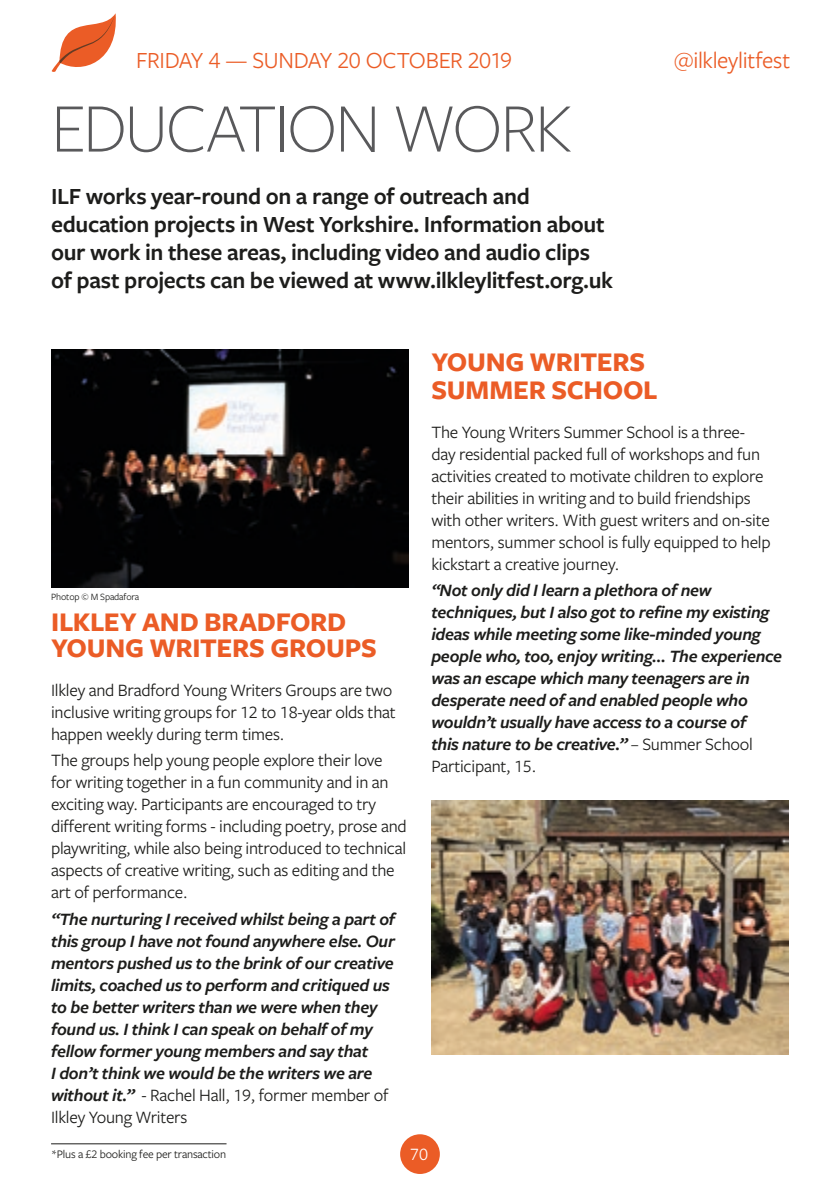
<style>
.page{position:relative;width:840px;height:1191px;background:#fff}
.page>*{position:absolute;margin:0;border:0;box-sizing:border-box;transform-origin:0 0}
.t1{font:300 72px "Freight Sans Pro";letter-spacing:-.03em;color:#59595b}
.t2{font:700 28px/26px "Freight Sans Pro";letter-spacing:-.01em;color:#eb5c26}
.t3{font:600 24px/28px "Freight Sans Pro";letter-spacing:-.015em;color:#1d1d1b}
.t4{font:24px "Freight Sans Pro";letter-spacing:-.015em;color:#eb5c26}
.t5{font:18px/22px "Freight Sans Pro";letter-spacing:-.015em;color:#1d1d1b}
.t6{font:italic 600 18px/22px "Freight Sans Pro";letter-spacing:-.015em;color:#1d1d1b}
.t7{font:18px "Freight Sans Pro";color:#fff}
.t8{font:12px "Freight Sans Pro";letter-spacing:-.015em;color:#1d1d1b}
.t9{font:10px "Freight Sans Pro";letter-spacing:-.015em;color:#1d1d1b}
.s1{font-weight:400;font-style:normal}
</style>
<div class="page">
<img style="left:51px;top:349px;width:357px;height:239px">
<img style="left:431px;top:801px;width:357px;height:253px">
<hr style="left:51px;top:1143px;width:175px;height:1px;background:#1d1d1b">
<svg style="left:51px;top:13px;width:65px;height:59px"></svg>
<div style="left:400px;top:1134px;width:39px;height:40px;background:#eb5c26;border-radius:50%"></div>
<h3 class="t4" style="left:136px;top:44px;width:377px">FRIDAY 4 — SUNDAY 20 OCTOBER 2019</h3>
<h3 class="t4" style="left:673px;top:44px;width:118px">@ilkleylitfest</h3>
<h1 class="t1" style="left:51px;top:80px;width:523px">EDUCATION WORK</h1>
<h3 class="t3" style="left:51px;top:181px;width:563px">ILF works year-round on a range of outreach and education projects in West Yorkshire. Information about our work in these areas, including video and audio clips of past projects can be viewed at www.ilkleylitfest.org.uk</h3>
<p class="t9" style="left:51px;top:590px;width:90px">Photop © M Spadafora</p>
<h2 class="t2" style="left:51px;top:607px;width:327px">ILKLEY AND BRADFORD<br>YOUNG WRITERS GROUPS</h2>
<p class="t5" style="left:51px;top:678px;width:346px">Ilkley and Bradford Young Writers Groups are two inclusive writing groups for 12 to 18-year olds that happen weekly during term times.</p>
<p class="t5" style="left:51px;top:748px;width:357px">The groups help young people explore their love for writing together in a fun community and in an exciting way. Participants are encouraged to try different writing forms - including poetry, prose and playwriting, while also being introduced to technical aspects of creative writing, such as editing and the art of performance.</p>
<p class="t6" style="left:51px;top:907px;width:345px">“The nurturing I received whilst being a part of this group I have not found anywhere else. Our mentors pushed us to the brink of our creative limits, coached us to perform and critiqued us to be better writers than we were when they found us. I think I can speak on behalf of my fellow former young members and say that<br>I don’t think we would be the writers we are without it.” <span class="s1">- Rachel Hall, 19, former member of Ilkley Young Writers</span></p>
<h2 class="t2" style="left:431px;top:346px;width:228px;line-height:28px">YOUNG WRITERS<br>SUMMER SCHOOL</h2>
<p class="t5" style="left:431px;top:420px;width:341px">The Young Writers Summer School is a three&shy;day residential packed full of workshops and fun activities created to motivate children to explore their abilities in writing and to build friendships with other writers. With guest writers and on-site mentors, summer school is fully equipped to help kickstart a creative journey.</p>
<p class="t6" style="left:431px;top:579px;width:352px">“Not only did I learn a plethora of new techniques, but I also got to refine my existing ideas while meeting some like-minded young people who, too, enjoy writing… The experience was an escape which many teenagers are in desperate need of and enabled people who wouldn’t usually have access to a course of<br>this nature to be creative.” <span class="s1">– Summer School Participant, 15.</span></p>
<p class="t8" style="left:51px;top:1146px;width:176px">*Plus a £2 booking fee per transaction</p>
<p class="t7" style="left:410px;top:1142px;width:19px">70</p>
</div>
